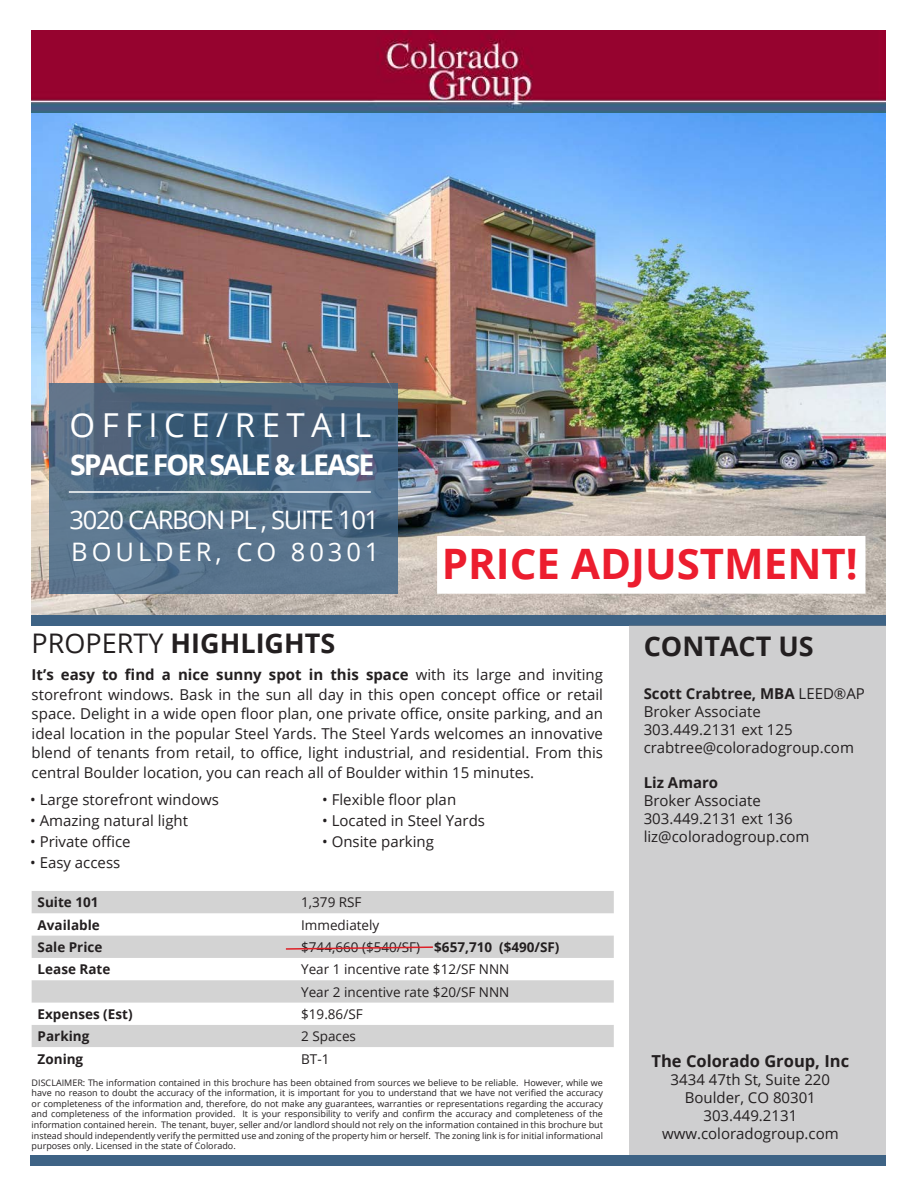
<style>
.page{position:relative;width:918px;height:1188px;background:#fff}
.page>*{position:absolute;margin:0;border:0;box-sizing:border-box;transform-origin:0 0}
.t1{font:700 42px "Open Sans";color:#ec1d2e}
.t2{font:33px "Open Sans";letter-spacing:.195em;color:#fff}
.t3{font:700 28.5px "Open Sans";letter-spacing:-.07em;color:#fff}
.t4{font:700 27px "Open Sans";color:#231f20}
.t5{font:25.5px/32.7px "Open Sans";letter-spacing:-.05em;color:#fff}
.t6{font:700 16.5px "Open Sans";color:#231f20}
.t7{font:15px/18px "Open Sans";color:#231f20}
.t8{font:700 15px "Open Sans";color:#231f20}
.t9{font:13.5px/22.4px "Open Sans";color:#231f20}
.t10{font:700 13.5px "Open Sans";color:#231f20}
.t11{font:9px/10.5px "Open Sans";color:#231f20;text-align:justify}
.s1{font-weight:400}
.s2{font-weight:700}
</style>
<div class="page">
<img style="left:31px;top:31px;width:855px;height:585px">
<div style="left:31px;top:616px;width:855px;height:10px;background:#3e6385"></div>
<div style="left:629px;top:626px;width:257px;height:535px;background:#cfcfd0"></div>
<svg style="left:50px;top:383px;width:348px;height:211px;background:#506c85"></svg>
<div style="left:30px;top:1155px;width:856px;height:10px;background:#3e6385"></div>
<hr style="left:69px;top:491px;width:302px;height:2px;background:#fff">
<div style="left:32px;top:891px;width:582px;height:22px;background:#d3d3d3"></div>
<svg style="left:32px;top:980px;width:582px;height:23px;background:#d4d4d4"></svg>
<div style="left:32px;top:1025px;width:582px;height:22px;background:#d3d3d3"></div>
<div style="left:32px;top:936px;width:582px;height:22px;background:#d3d3d3"></div>
<div style="left:438px;top:537px;width:427px;height:56px;background:#fff"></div>
<div style="left:437px;top:536px;width:429px;height:58px;border:2px solid #fff"></div>
<h2 class="t2" style="left:70px;top:403px;width:303px">OFFICE/RETAIL</h2>
<h3 class="t3" style="left:70px;top:448px;width:306px">SPACE FOR SALE &amp; LEASE</h3>
<h3 class="t5" style="left:69px;top:506px;width:312px">3020 CARBON PL , SUITE 101<br>BOULDER, CO 80301</h3>
<h1 class="t1" style="left:442px;top:534px;width:417px">PRICE ADJUSTMENT!</h1>
<h3 class="t4" style="left:32px;top:628px;width:305px"><span class="s1">PROPERTY</span> HIGHLIGHTS</h3>
<h3 class="t4" style="left:644px;top:631px;width:172px">CONTACT US</h3>
<p class="t7" style="left:32px;top:667px;width:573px;line-height:19.5px;text-align:justify"><span class="s2">It’s easy to find a nice sunny spot in this space</span> with its large and inviting storefront windows. Bask in the sun all day in this open concept office or retail space. Delight in a wide open floor plan, one private office, onsite parking, and an ideal location in the popular Steel Yards. The Steel Yards welcomes an innovative blend of tenants from retail, to office, light industrial, and residential. From this central Boulder location, you can reach all of Boulder within 15 minutes.</p>
<p class="t7" style="left:30px;top:792px;width:190px">• Large storefront windows</p>
<p class="t7" style="left:30px;top:813px;width:159px">• Amazing natural light</p>
<p class="t7" style="left:30px;top:832px;width:102px">• Private office</p>
<p class="t7" style="left:30px;top:855px;width:92px">• Easy access</p>
<p class="t7" style="left:322px;top:790px;width:136px">• Flexible floor plan</p>
<p class="t7" style="left:322px;top:813px;width:164px">• Located in Steel Yards</p>
<p class="t7" style="left:322px;top:834px;width:113px">• Onsite parking</p>
<p class="t10" style="left:38px;top:893px;width:62px">Suite 101</p>
<p class="t9" style="left:301px;top:891px;width:62px">1,379 RSF</p>
<p class="t10" style="left:38px;top:915px;width:64px">Available</p>
<p class="t9" style="left:301px;top:915px;width:80px">Immediately</p>
<p class="t10" style="left:38px;top:938px;width:66px">Sale Price</p>
<p class="t9" style="left:301px;top:936px;width:260px">$744,660 ($540/SF) <span class="s2">$657,710 ($490/SF)</span></p>
<p class="t10" style="left:38px;top:962px;width:74px">Lease Rate</p>
<p class="t9" style="left:301px;top:958px;width:210px">Year 1 incentive rate $12/SF NNN<br>Year 2 incentive rate $20/SF NNN</p>
<p class="t10" style="left:38px;top:1005px;width:96px">Expenses (Est)</p>
<p class="t9" style="left:301px;top:1003px;width:63px">$19.86/SF</p>
<p class="t10" style="left:38px;top:1027px;width:53px">Parking</p>
<p class="t9" style="left:301px;top:1027px;width:56px">2 Spaces</p>
<p class="t10" style="left:38px;top:1049px;width:47px">Zoning</p>
<p class="t9" style="left:301px;top:1049px;width:30px">BT-1</p>
<p class="t11" style="left:32px;top:1078px;width:573px">DISCLAIMER: The information contained in this brochure has been obtained from sources we believe to be reliable. However, while we have no reason to doubt the accuracy of the information, it is important for you to understand that we have not verified the accuracy or completeness of the information and, therefore, do not make any guarantees, warranties or representations regarding the accuracy and completeness of the information provided. It is your responsibility to verify and confirm the accuracy and completeness of the information contained herein. The tenant, buyer, seller and/or landlord should not rely on the information contained in this brochure but instead should independently verify the permitted use and zoning of the property him or herself. The zoning link is for initial informational purposes only. Licensed in the state of Colorado.</p>
<p class="t7" style="left:644px;top:686px;width:223px"><span class="s2">Scott Crabtree, MBA</span> LEED®AP<br>Broker Associate<br>303.449.2131 ext 125 crabtree@coloradogroup.com</p>
<p class="t8" style="left:644px;top:772px;width:76px">Liz Amaro</p>
<p class="t7" style="left:644px;top:793px;width:167px">Broker Associate<br>303.449.2131 ext 136 liz@coloradogroup.com</p>
<p class="t6" style="left:652px;top:1049px;width:199px">The Colorado Group, Inc</p>
<p class="t7" style="left:662px;top:1072px;width:178px;text-align:center">3434 47th St, Suite 220<br>Boulder, CO 80301<br>303.449.2131 www.coloradogroup.com</p>
</div>
